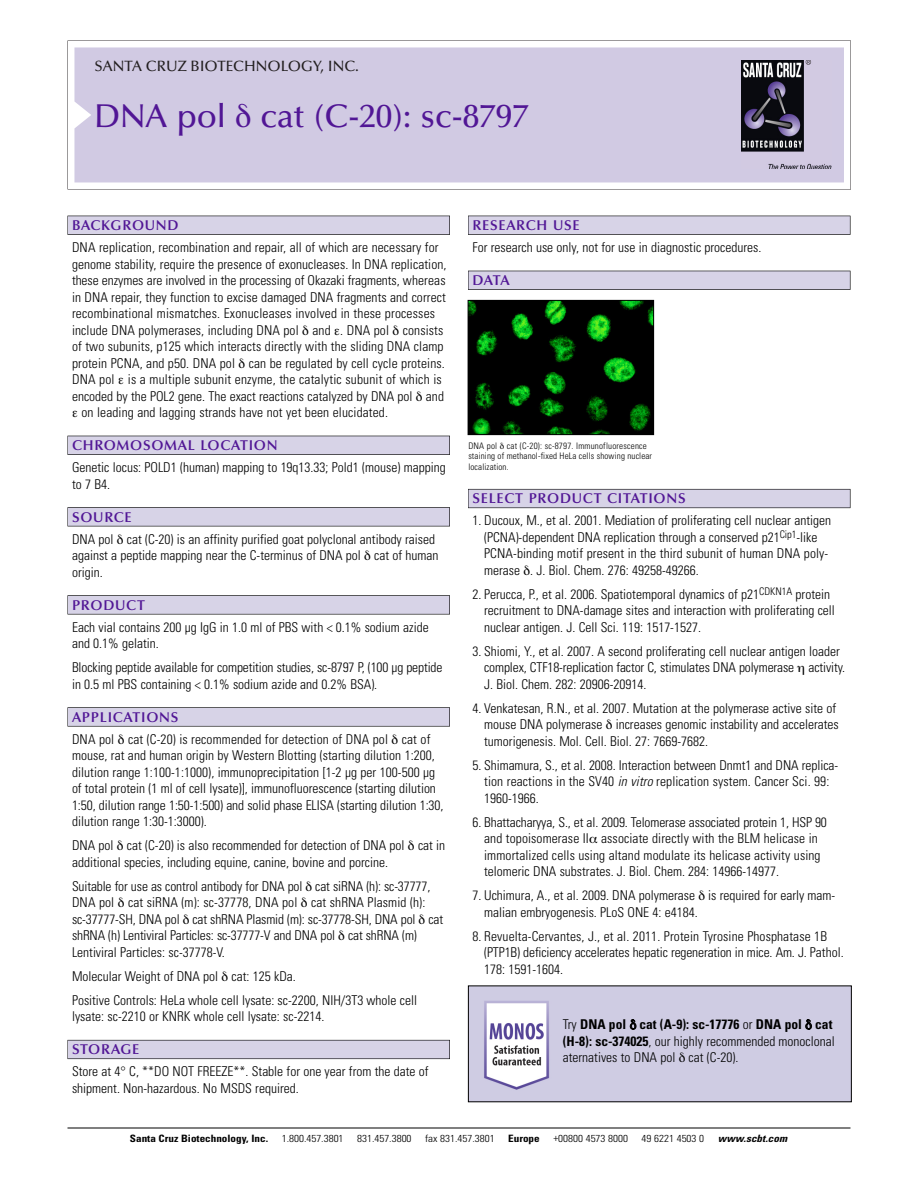
<style>
.page{position:relative;width:918px;height:1188px;background:#fff}
.page>*{position:absolute;margin:0;border:0;box-sizing:border-box;transform-origin:0 0}
.t1{font:500 33px "Optima";color:#511695}
.t2{font:500 15px "Optima";color:#231f20}
.t3{font:600 14.25px "Optima";letter-spacing:.05em;color:#511695}
.t4{font:300 condensed 13.5px/16.5px "Univers";color:#000}
.t5{font:300 condensed 10.2px "Univers";color:#000;scale:1.1 1}
.t6{font:700 condensed 10.2px "Univers";color:#000;scale:1.1 1}
.t7{font:italic 700 condensed 10.2px "Univers";letter-spacing:.005em;color:#000;scale:1.1 1}
.t8{font:300 condensed 9px/10.5px "Univers";letter-spacing:.015em;color:#000}
.s1{font-style:italic}
.s2{font-weight:700}
</style>
<div class="page">
<svg style="left:68px;top:40px;width:783px;height:149px"></svg>
<div style="left:74px;top:47px;width:770px;height:135px;background:#d1cae3"></div>
<img style="left:741px;top:60px;width:90px;height:108px">
<div style="left:68px;top:216px;width:382px;height:19px;background:#525155"></div>
<div style="left:68px;top:216px;width:381px;height:18px;background:#d7d3e7"></div>
<div style="left:68px;top:436px;width:382px;height:19px;background:#515055"></div>
<div style="left:68px;top:436px;width:381px;height:18px;background:#d7d3e7"></div>
<div style="left:68px;top:507px;width:382px;height:19px;background:#545357"></div>
<div style="left:68px;top:508px;width:381px;height:18px;background:#d7d3e7"></div>
<div style="left:68px;top:595px;width:382px;height:19px;background:#575759"></div>
<div style="left:68px;top:596px;width:381px;height:18px;background:#d7d3e7"></div>
<svg style="left:68px;top:707px;width:382px;height:20px"></svg>
<div style="left:68px;top:708px;width:381px;height:18px;background:#d7d3e7"></div>
<div style="left:68px;top:1040px;width:382px;height:19px;background:#66646e"></div>
<div style="left:68px;top:1040px;width:381px;height:18px;background:#d7d3e7"></div>
<div style="left:468px;top:216px;width:382px;height:19px;background:#525155"></div>
<div style="left:468px;top:216px;width:382px;height:18px;background:#d7d3e7"></div>
<div style="left:468px;top:271px;width:382px;height:19px;background:#515055"></div>
<div style="left:468px;top:271px;width:382px;height:18px;background:#d7d3e7"></div>
<div style="left:468px;top:489px;width:382px;height:19px;background:#66646d"></div>
<div style="left:468px;top:490px;width:382px;height:18px;background:#d7d3e7"></div>
<hr style="left:68px;top:1128px;width:782px;height:1px;background:#000">
<img style="left:470px;top:302px;width:182px;height:131px">
<div style="left:468px;top:300px;width:186px;height:135px;border:1px solid #000"></div>
<img style="left:470px;top:988px;width:380px;height:112px">
<svg style="left:236px;top:104px;width:14px;height:24px"></svg>
<svg style="left:630px;top:1020px;width:6px;height:9px"></svg>
<svg style="left:806px;top:1020px;width:6px;height:9px"></svg>
<svg style="left:679px;top:1053px;width:6px;height:10px"></svg>
<p class="t2" style="left:94px;top:61px;width:266px">SANTA CRUZ BIOTECHNOLOGY, INC.</p>
<h1 class="t1" style="left:94px;top:103px;width:436px">DNA pol cat (C-20): sc-8797</h1>
<p class="t3" style="left:72px;top:219px;width:108px">BACKGROUND</p>
<p class="t4" style="left:72px;top:240px;width:368px">DNA replication, recombination and repair, all of which are necessary for</p>
<p class="t4" style="left:72px;top:257px;width:376px">genome stability, require the presence of exonucleases. In DNA replication,</p>
<p class="t4" style="left:72px;top:273px;width:375px">these enzymes are involved in the processing of Okazaki fragments, whereas</p>
<p class="t4" style="left:72px;top:290px;width:375px">in DNA repair, they function to excise damaged DNA fragments and correct</p>
<p class="t4" style="left:72px;top:306px;width:365px">recombinational mismatches. Exonucleases involved in these processes</p>
<p class="t4" style="left:72px;top:323px;width:373px">include DNA polymerases, including DNA pol and . DNA pol consists</p>
<p class="t4" style="left:72px;top:339px;width:373px">of two subunits, p125 which interacts directly with the sliding DNA clamp</p>
<p class="t4" style="left:72px;top:356px;width:374px">protein PCNA, and p50. DNA pol can be regulated by cell cycle proteins.</p>
<p class="t4" style="left:72px;top:372px;width:371px">DNA pol is a multiple subunit enzyme, the catalytic subunit of which is</p>
<p class="t4" style="left:72px;top:389px;width:373px">encoded by the POL2 gene. The exact reactions catalyzed by DNA pol and</p>
<p class="t4" style="left:82px;top:405px;width:308px">on leading and lagging strands have not yet been elucidated.</p>
<p class="t3" style="left:72px;top:440px;width:207px">CHROMOSOMAL LOCATION</p>
<p class="t4" style="left:72px;top:460px;width:375px">Genetic locus: POLD1 (human) mapping to 19q13.33; Pold1 (mouse) mapping to 7 B4.</p>
<p class="t3" style="left:72px;top:511px;width:61px">SOURCE</p>
<p class="t4" style="left:72px;top:532px;width:368px">DNA pol cat (C-20) is an affinity purified goat polyclonal antibody raised against a peptide mapping near the C-terminus of DNA pol cat of human origin.</p>
<p class="t3" style="left:72px;top:599px;width:74px">PRODUCT</p>
<p class="t4" style="left:72px;top:620px;width:358px">Each vial contains 200 µg IgG in 1.0 ml of PBS with &lt; 0.1% sodium azide and 0.1% gelatin.</p>
<p class="t4" style="left:72px;top:660px;width:372px">Blocking peptide available for competition studies, sc-8797 P, (100 µg peptide in 0.5 ml PBS containing &lt; 0.1% sodium azide and 0.2% BSA).</p>
<p class="t3" style="left:72px;top:711px;width:108px">APPLICATIONS</p>
<p class="t4" style="left:72px;top:732px;width:373px">DNA pol cat (C-20) is recommended for detection of DNA pol cat of mouse, rat and human origin by Western Blotting (starting dilution 1:200, dilution range 1:100-1:1000), immunoprecipitation [1-2 µg per 100-500 µg of total protein (1 ml of cell lysate)], immunofluorescence (starting dilution 1:50, dilution range 1:50-1:500) and solid phase ELISA (starting dilution 1:30, dilution range 1:30-1:3000).</p>
<p class="t4" style="left:72px;top:838px;width:375px">DNA pol cat (C-20) is also recommended for detection of DNA pol cat in additional species, including equine, canine, bovine and porcine.</p>
<p class="t4" style="left:72px;top:879px;width:373px">Suitable for use as control antibody for DNA pol cat siRNA (h): sc-37777, DNA pol cat siRNA (m): sc-37778, DNA pol cat shRNA Plasmid (h): sc-37777-SH, DNA pol cat shRNA Plasmid (m): sc-37778-SH, DNA pol cat shRNA (h) Lentiviral Particles: sc-37777-V and DNA pol cat shRNA (m)<br>Lentiviral Particles: sc-37778-V.</p>
<p class="t4" style="left:72px;top:965px;width:347px;line-height:24px">Molecular Weight of DNA pol cat: 125 kDa.<br>Positive Controls: HeLa whole cell lysate: sc-2200, NIH/3T3 whole cell</p>
<p class="t4" style="left:72px;top:1009px;width:254px">lysate: sc-2210 or KNRK whole cell lysate: sc-2214.</p>
<p class="t3" style="left:72px;top:1044px;width:69px">STORAGE</p>
<p class="t4" style="left:72px;top:1064px;width:358px">Store at 4° C, **DO NOT FREEZE**. Stable for one year from the date of shipment. Non-hazardous. No MSDS required.</p>
<p class="t3" style="left:473px;top:219px;width:109px">RESEARCH USE</p>
<p class="t4" style="left:473px;top:240px;width:290px">For research use only, not for use in diagnostic procedures.</p>
<p class="t3" style="left:473px;top:275px;width:39px">DATA</p>
<p class="t8" style="left:468px;top:441px;width:185px">DNA pol cat (C-20): sc-8797. Immunofluorescence staining of methanol-fixed HeLa cells showing nuclear localization.</p>
<p class="t3" style="left:473px;top:493px;width:215px">SELECT PRODUCT CITATIONS</p>
<p class="t4" style="left:484px;top:514px;width:348px;text-indent:-12px">1. Ducoux, M., et al. 2001. Mediation of proliferating cell nuclear antigen (PCNA)-dependent DNA replication through a conserved p21<sup>Cip1</sup>-like PCNA-binding motif present in the third subunit of human DNA poly&shy;merase . J. Biol. Chem. 276: 49258-49266.</p>
<p class="t4" style="left:484px;top:587px;width:352px;text-indent:-12px">2. Perucca, P., et al. 2006. Spatiotemporal dynamics of p21<sup>CDKN1A</sup> protein recruitment to DNA-damage sites and interaction with proliferating cell nuclear antigen. J. Cell Sci. 119: 1517-1527.</p>
<p class="t4" style="left:484px;top:644px;width:362px;text-indent:-12px">3. Shiomi, Y., et al. 2007. A second proliferating cell nuclear antigen loader complex, CTF18-replication factor C, stimulates DNA polymerase activity.<br>J. Biol. Chem. 282: 20906-20914.</p>
<p class="t4" style="left:484px;top:701px;width:356px;text-indent:-12px">4. Venkatesan, R.N., et al. 2007. Mutation at the polymerase active site of mouse DNA polymerase increases genomic instability and accelerates tumorigenesis. Mol. Cell. Biol. 27: 7669-7682.</p>
<p class="t4" style="left:484px;top:758px;width:356px;text-indent:-12px">5. Shimamura, S., et al. 2008. Interaction between Dnmt1 and DNA replica&shy;tion reactions in the SV40 <span class="s1">in vitro</span> replication system. Cancer Sci. 99:<br>1960-1966.</p>
<p class="t4" style="left:484px;top:815px;width:344px;text-indent:-12px">6. Bhattacharyya, S., et al. 2009. Telomerase associated protein 1, HSP 90 and topoisomerase II associate directly with the BLM helicase in immortalized cells using altand modulate its helicase activity using telomeric DNA substrates. J. Biol. Chem. 284: 14966-14977.</p>
<p class="t4" style="left:484px;top:889px;width:353px;text-indent:-12px">7. Uchimura, A., et al. 2009. DNA polymerase is required for early mam&shy;malian embryogenesis. PLoS ONE 4: e4184.</p>
<p class="t4" style="left:484px;top:929px;width:361px;text-indent:-12px">8. Revuelta-Cervantes, J., et al. 2011. Protein Tyrosine Phosphatase 1B (PTP1B) deficiency accelerates hepatic regeneration in mice. Am. J. Pathol.<br>178: 1591-1604.</p>
<p class="t4" style="left:563px;top:1018px;width:273px">Try <span class="s2">DNA pol cat (A-9): sc-17776</span> or <span class="s2">DNA pol cat (H-8): sc-374025</span>, our highly recommended monoclonal aternatives to DNA pol cat (C-20).</p>
<p class="t6" style="left:130px;top:1135px;width:127px">Santa Cruz Biotechnology, Inc.</p>
<p class="t5" style="left:282px;top:1135px;width:58px">1.800.457.3801</p>
<p class="t5" style="left:357px;top:1135px;width:51px">831.457.3800</p>
<p class="t5" style="left:425px;top:1135px;width:65px">fax 831.457.3801</p>
<p class="t6" style="left:508px;top:1135px;width:30px">Europe</p>
<p class="t5" style="left:553px;top:1135px;width:69px">+00800 4573 8000</p>
<p class="t5" style="left:642px;top:1135px;width:58px">49 6221 4503 0</p>
<p class="t7" style="left:718px;top:1135px;width:64px">www.scbt.com</p>
</div>
